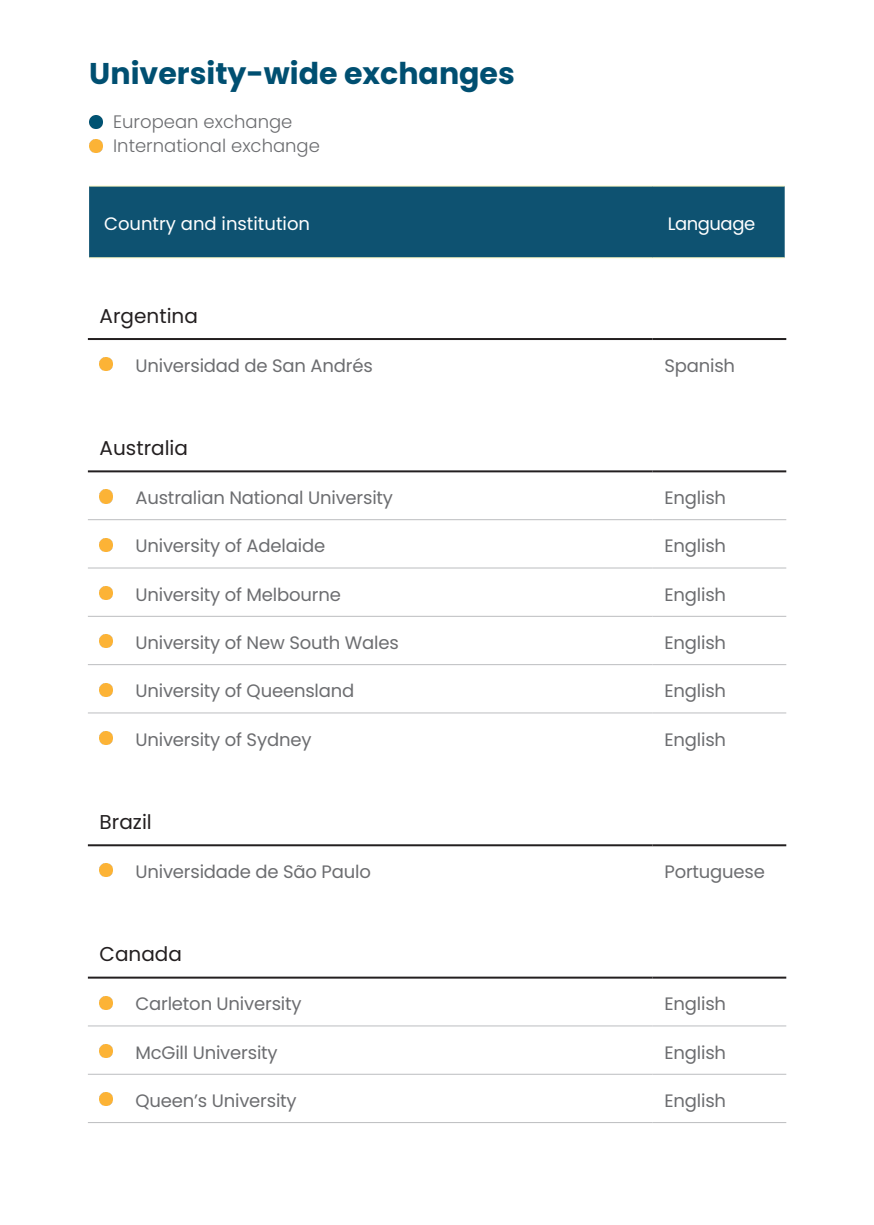
<style>
.page{position:relative;width:874px;height:1225px;background:#fff}
.page>*{position:absolute;margin:0;border:0;box-sizing:border-box;transform-origin:0 0}
.t1{font:700 30px "Poppins";color:#004f71}
.Exchange_subject{font:20px "Poppins";color:#231f20}
.Exchange_subject-2{font:18px "Poppins";letter-spacing:-.01em;color:#6c6d70}
.Exchange_Destination{font:18px "Poppins";letter-spacing:-.01em;color:#6c6d70}
.Bodytext{font:300 18px/24px "Poppins";color:#6c6d70}
.Body_text{font:18px "Poppins";color:#fff}
.Body_text-2{font:18px "Poppins";letter-spacing:-.025em;color:#fff}
</style>
<div class="page">
<div style="left:89px;top:187px;width:695px;height:70px;background:#0e5271"></div>
<hr style="left:89px;top:186px;width:563px;height:1px;background:#fffac1">
<hr style="left:652px;top:186px;width:132px;height:1px;background:#fffac1">
<hr style="left:89px;top:257px;width:563px;height:1px;background:#fffac1">
<hr style="left:652px;top:257px;width:132px;height:1px;background:#fffac1">
<hr style="left:88px;top:519px;width:564px;height:1px;background:#bcbdc0">
<hr style="left:88px;top:567px;width:564px;height:1px;background:#bcbdc0">
<hr style="left:88px;top:616px;width:564px;height:1px;background:#bcbdc0">
<hr style="left:88px;top:664px;width:564px;height:1px;background:#bcbdc0">
<hr style="left:88px;top:712px;width:564px;height:1px;background:#bcbdc0">
<hr style="left:88px;top:1025px;width:564px;height:1px;background:#bcbdc0">
<hr style="left:88px;top:1074px;width:564px;height:1px;background:#bcbdc0">
<hr style="left:88px;top:1122px;width:564px;height:1px;background:#bcbdc0">
<hr style="left:652px;top:519px;width:133px;height:1px;background:#bcbdc0">
<hr style="left:652px;top:567px;width:133px;height:1px;background:#bcbdc0">
<hr style="left:652px;top:616px;width:133px;height:1px;background:#bcbdc0">
<hr style="left:652px;top:664px;width:133px;height:1px;background:#bcbdc0">
<hr style="left:652px;top:712px;width:133px;height:1px;background:#bcbdc0">
<hr style="left:652px;top:1025px;width:133px;height:1px;background:#bcbdc0">
<hr style="left:652px;top:1074px;width:133px;height:1px;background:#bcbdc0">
<hr style="left:652px;top:1122px;width:133px;height:1px;background:#bcbdc0">
<hr style="left:88px;top:338px;width:564px;height:2px;background:#231f20">
<hr style="left:652px;top:338px;width:133px;height:2px;background:#231f20">
<hr style="left:88px;top:470px;width:564px;height:2px;background:#231f20">
<hr style="left:652px;top:470px;width:133px;height:2px;background:#231f20">
<hr style="left:88px;top:976px;width:564px;height:2px;background:#231f20">
<hr style="left:652px;top:976px;width:133px;height:2px;background:#231f20">
<hr style="left:88px;top:844px;width:564px;height:2px;background:#231f20">
<hr style="left:652px;top:844px;width:133px;height:2px;background:#231f20">
<img style="left:100px;top:357px;width:13px;height:14px">
<svg style="left:100px;top:490px;width:13px;height:13px"></svg>
<svg style="left:100px;top:538px;width:13px;height:13px"></svg>
<svg style="left:100px;top:586px;width:13px;height:13px"></svg>
<svg style="left:100px;top:635px;width:13px;height:13px"></svg>
<svg style="left:100px;top:683px;width:13px;height:13px"></svg>
<svg style="left:100px;top:731px;width:13px;height:13px"></svg>
<img style="left:100px;top:863px;width:13px;height:14px">
<svg style="left:100px;top:996px;width:13px;height:13px"></svg>
<svg style="left:100px;top:1044px;width:13px;height:13px"></svg>
<img style="left:100px;top:1092px;width:13px;height:14px">
<svg style="left:89px;top:115px;width:13px;height:13px"></svg>
<svg style="left:89px;top:139px;width:13px;height:13px"></svg>
<h1 class="t1" style="left:89px;top:57px;width:427px">University-wide exchanges</h1>
<p class="Bodytext" style="left:113px;top:110px;width:208px">European exchange<br>International exchange</p>
<p class="Body_text" style="left:104px;top:213px;width:207px">Country and institution</p>
<p class="Body_text-2" style="left:667px;top:213px;width:89px">Language</p>
<p class="Exchange_subject" style="left:100px;top:304px;width:100px">Argentina</p>
<p class="Exchange_subject-2" style="left:135px;top:355px;width:239px">Universidad de San Andrés</p>
<p class="Exchange_Destination" style="left:664px;top:355px;width:72px">Spanish</p>
<p class="Exchange_subject" style="left:100px;top:436px;width:90px">Australia</p>
<p class="Exchange_subject-2" style="left:135px;top:487px;width:259px">Australian National University</p>
<p class="Exchange_Destination" style="left:664px;top:487px;width:63px">English</p>
<p class="Exchange_subject-2" style="left:135px;top:535px;width:191px">University of Adelaide</p>
<p class="Exchange_Destination" style="left:664px;top:535px;width:63px">English</p>
<p class="Exchange_subject-2" style="left:135px;top:584px;width:207px">University of Melbourne</p>
<p class="Exchange_Destination" style="left:664px;top:584px;width:63px">English</p>
<p class="Exchange_subject-2" style="left:135px;top:632px;width:265px">University of New South Wales</p>
<p class="Exchange_Destination" style="left:664px;top:632px;width:63px">English</p>
<p class="Exchange_subject-2" style="left:135px;top:680px;width:220px">University of Queensland</p>
<p class="Exchange_Destination" style="left:664px;top:680px;width:63px">English</p>
<p class="Exchange_subject-2" style="left:135px;top:729px;width:177px">University of Sydney</p>
<p class="Exchange_Destination" style="left:664px;top:729px;width:63px">English</p>
<p class="Exchange_subject" style="left:100px;top:810px;width:54px">Brazil</p>
<p class="Exchange_subject-2" style="left:135px;top:861px;width:237px">Universidade de São Paulo</p>
<p class="Exchange_Destination" style="left:664px;top:861px;width:102px">Portuguese</p>
<p class="Exchange_subject" style="left:100px;top:942px;width:84px">Canada</p>
<p class="Exchange_subject-2" style="left:135px;top:993px;width:168px">Carleton University</p>
<p class="Exchange_Destination" style="left:664px;top:993px;width:63px">English</p>
<p class="Exchange_subject-2" style="left:135px;top:1042px;width:144px">McGill University</p>
<p class="Exchange_Destination" style="left:664px;top:1042px;width:63px">English</p>
<p class="Exchange_subject-2" style="left:135px;top:1090px;width:163px">Queen’s University</p>
<p class="Exchange_Destination" style="left:664px;top:1090px;width:63px">English</p>
</div>
